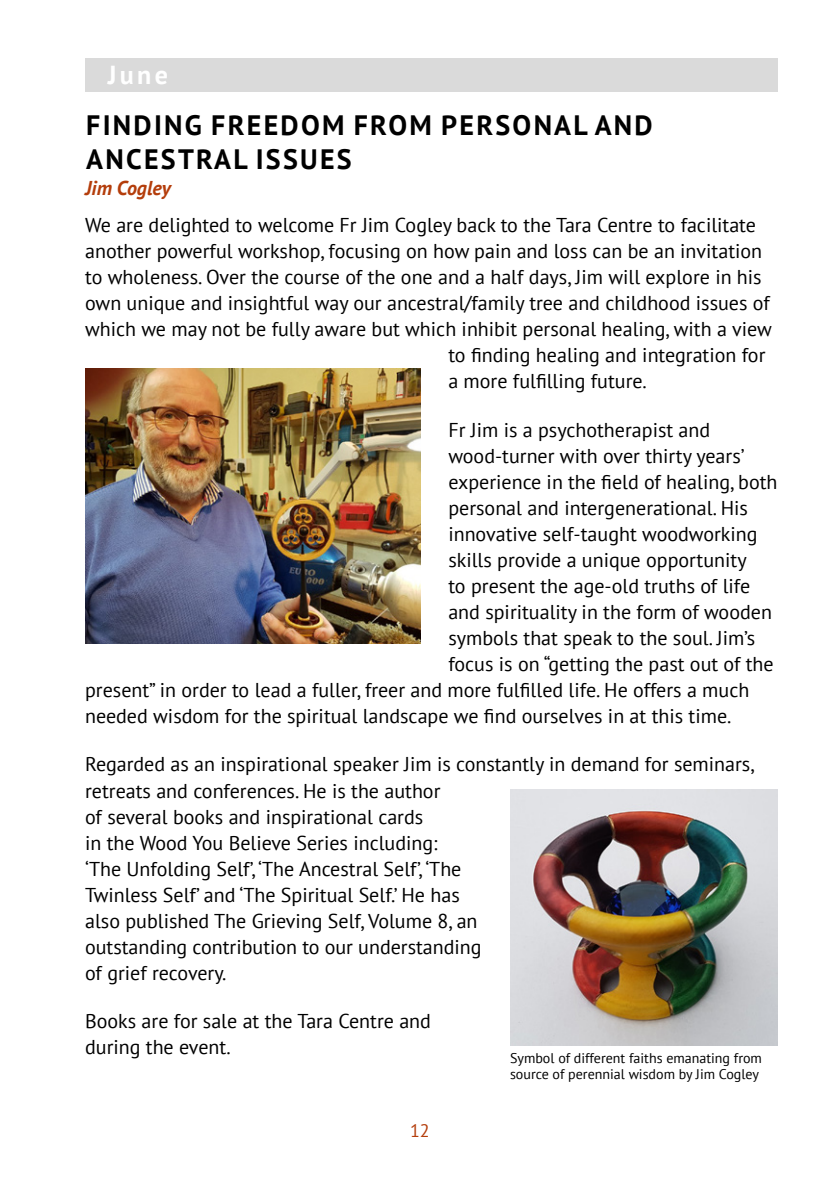
<style>
.page{position:relative;width:840px;height:1191px;background:#fff}
.page>*{position:absolute;margin:0;border:0;box-sizing:border-box;transform-origin:0 0}
.t1{font:700 28px/33.6px "PT Sans";letter-spacing:.08em;color:#000}
.t2{font:700 26px "PT Sans";color:#fff}
.t3{font:20px/26px "PT Sans";color:#000}
.t4{font:italic 700 20px "PT Sans";color:#b43d0b}
.t5{font:18px "PT Sans";color:#b43d0b}
.t6{font:14px/16px "PT Sans";color:#000}
</style>
<div class="page">
<div style="left:85px;top:58px;width:692px;height:33px;background:#dadada"></div>
<img style="left:85px;top:369px;width:335px;height:274px">
<img style="left:510px;top:789px;width:267px;height:256px">
<h2 class="t2" style="left:108px;top:58px;width:62px">June</h2>
<h1 class="t1" style="left:86px;top:108px;width:567px">FINDING FREEDOM FROM PERSONAL AND<br>ANCESTRAL ISSUES</h1>
<p class="t4" style="left:85px;top:174px;width:87px">Jim Cogley</p>
<p class="t3" style="left:85px;top:211px;width:672px">We are delighted to welcome Fr Jim Cogley back to the Tara Centre to facilitate</p>
<p class="t3" style="left:85px;top:237px;width:678px">another powerful workshop, focusing on how pain and loss can be an invitation</p>
<p class="t3" style="left:85px;top:263px;width:677px">to wholeness. Over the course of the one and a half days, Jim will explore in his</p>
<p class="t3" style="left:85px;top:289px;width:685px">own unique and insightful way our ancestral/family tree and childhood issues of</p>
<p class="t3" style="left:85px;top:315px;width:687px">which we may not be fully aware but which inhibit personal healing, with a view</p>
<p class="t3" style="left:448px;top:341px;width:318px">to finding healing and integration for</p>
<p class="t3" style="left:448px;top:367px;width:200px">a more fulfilling future.</p>
<p class="t3" style="left:448px;top:416px;width:263px">Fr Jim is a psychotherapist and</p>
<p class="t3" style="left:448px;top:442px;width:297px">wood-turner with over thirty years’</p>
<p class="t3" style="left:448px;top:468px;width:330px">experience in the field of healing, both</p>
<p class="t3" style="left:448px;top:494px;width:301px">personal and intergenerational. His</p>
<p class="t3" style="left:448px;top:520px;width:310px">innovative self-taught woodworking</p>
<p class="t3" style="left:448px;top:546px;width:299px">skills provide a unique opportunity</p>
<p class="t3" style="left:448px;top:572px;width:303px">to present the age-old truths of life</p>
<p class="t3" style="left:448px;top:598px;width:325px">and spirituality in the form of wooden</p>
<p class="t3" style="left:448px;top:624px;width:308px">symbols that speak to the soul. Jim’s</p>
<p class="t3" style="left:448px;top:650px;width:327px">focus is on “getting the past out of the</p>
<p class="t3" style="left:85px;top:676px;width:665px">present” in order to lead a fuller, freer and more fulfilled life. He offers a much</p>
<p class="t3" style="left:85px;top:702px;width:647px">needed wisdom for the spiritual landscape we find ourselves in at this time.</p>
<p class="t3" style="left:85px;top:751px;width:670px">Regarded as an inspirational speaker Jim is constantly in demand for seminars, retreats and conferences. He is the author<br>of several books and inspirational cards<br>in the Wood You Believe Series including:<br>‘The Unfolding Self’, ‘The Ancestral Self’, ‘The<br>Twinless Self’ and ‘The Spiritual Self.’ He has<br>also published The Grieving Self, Volume 8, an<br>outstanding contribution to our understanding<br>of grief recovery.</p>
<p class="t3" style="left:85px;top:1007px;width:347px">Books are for sale at the Tara Centre and during the event.</p>
<p class="t6" style="left:509px;top:1050px;width:253px">Symbol of different faiths emanating from source of perennial wisdom by Jim Cogley</p>
<p class="t5" style="left:410px;top:1119px;width:21px">12</p>
</div>
